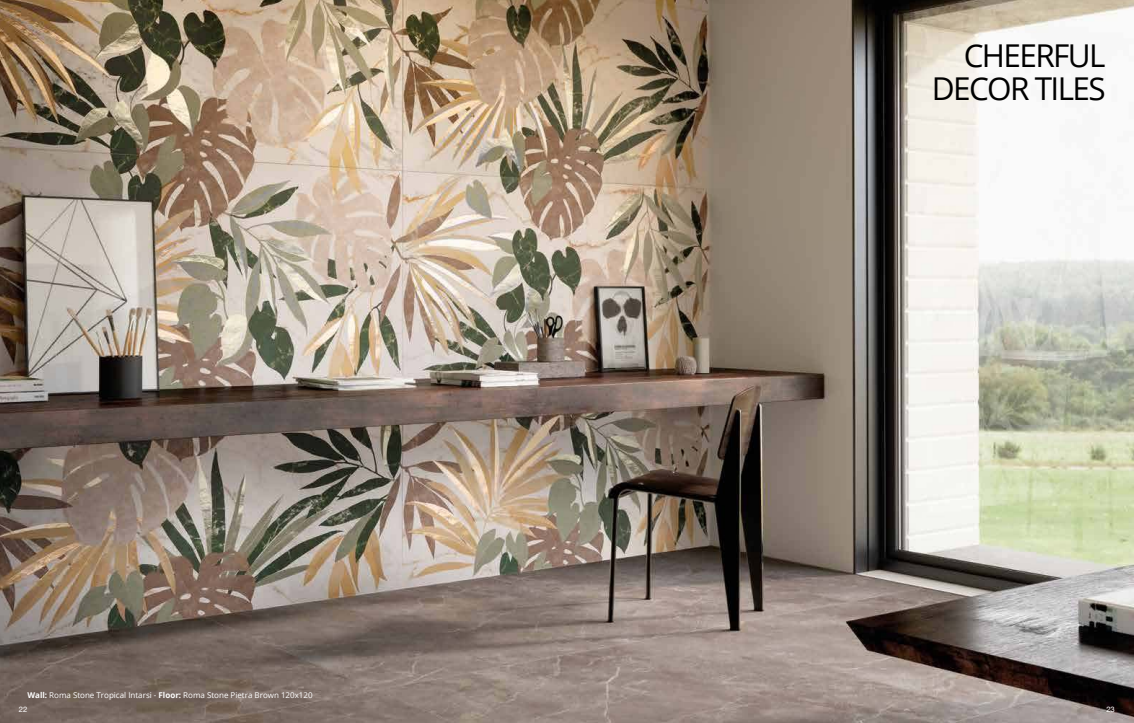
<style>
.page{position:relative;width:1134px;height:723px;background:#fff}
.page>*{position:absolute;margin:0;border:0;box-sizing:border-box;transform-origin:0 0}
.t1{font:31.5px/33.6px "Open Sans";letter-spacing:-.05em;color:#000;text-align:right}
.t2{font:8px "Open Sans";color:#fff}
.t3{font:7.7px "Helvetica Neue LT Com";color:#fff}
.s1{font-weight:700}
</style>
<div class="page">
<img style="left:0;top:0;width:1134px;height:723px">
<p class="t2" style="left:27px;top:692px;width:287px"><span class="s1">Wall:</span> Roma Stone Tropical Intarsi - <span class="s1">Floor:</span> Roma Stone Pietra Brown 120x120</p>
<h1 class="t1" style="left:932px;top:41px;width:175px">CHEERFUL<br>DECOR TILES</h1>
<p class="t3" style="left:19px;top:704px;width:10px">22</p>
<p class="t3" style="left:1106px;top:704px;width:10px">23</p>
</div>
